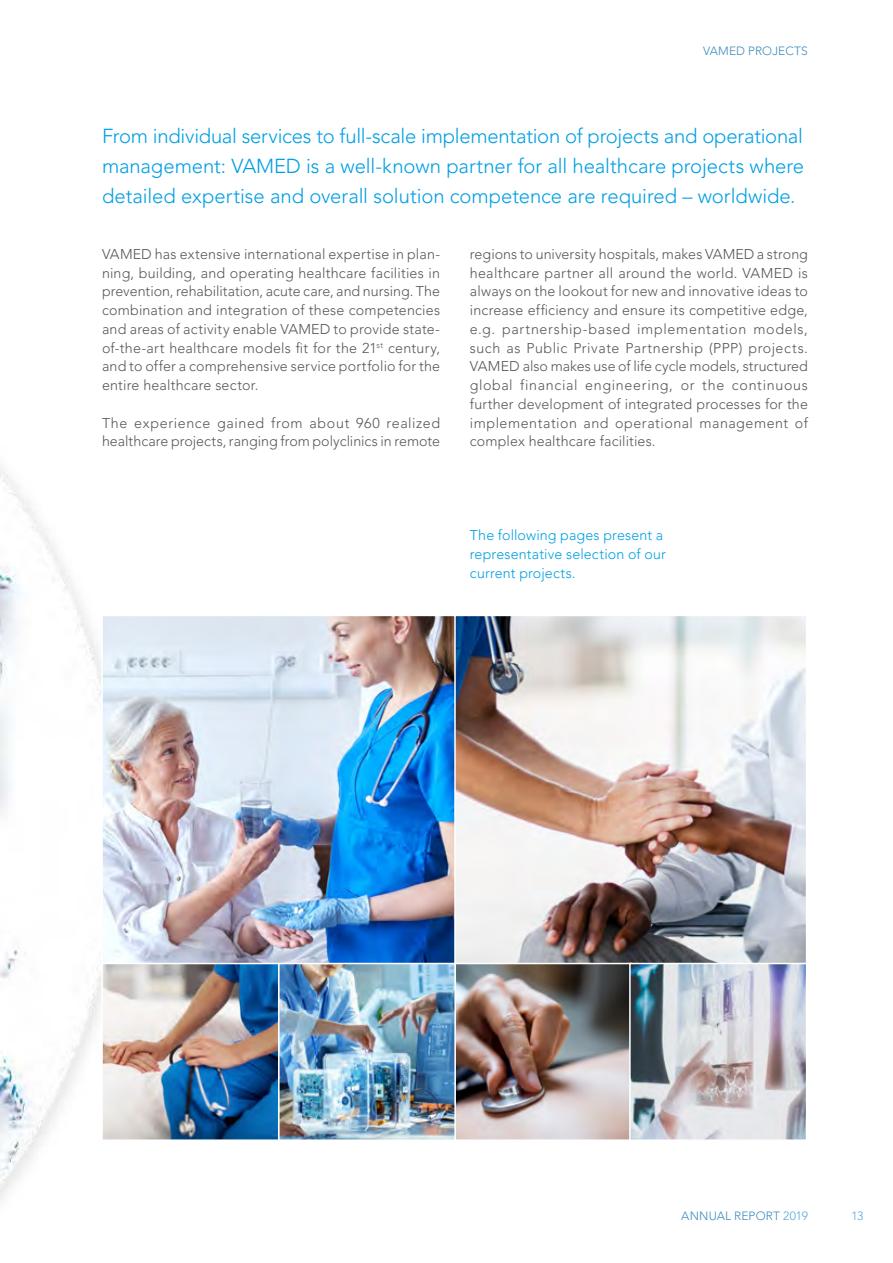
<style>
.page{position:relative;width:893px;height:1263px;background:#fff}
.page>*{position:absolute;margin:0;border:0;box-sizing:border-box;transform-origin:0 0}
.t1{font:300 20.25px/30px "Avenir";letter-spacing:-.005em;color:#009fe3;text-align:justify}
.t2{font:300 14.25px/18.8px "Avenir";letter-spacing:.015em;color:#575756;text-align:justify}
.t3{font:300 14.25px/18.8px "Avenir";letter-spacing:.01em;color:#009fe3}
.t4{font:300 12px "Avenir";letter-spacing:.01em;color:#3d8bbe}
.t5{font:300 12px "Avenir";color:#56a8dd}
.s1{color:#56a8dd}
</style>
<div class="page">
<img style="left:0;top:468px;width:101px;height:733px">
<img style="left:104px;top:618px;width:349px;height:344px">
<img style="left:453px;top:616px;width:353px;height:346px">
<img style="left:102px;top:962px;width:704px;height:178px">
<p class="t4" style="left:703px;top:44px;width:106px">VAMED PROJECTS</p>
<p class="t1" style="left:102px;top:121px;width:704px">From individual services to full-scale implementation of projects and operational management: VAMED is a well-known partner for all healthcare projects where detailed expertise and overall solution competence are required – worldwide.</p>
<p class="t2" style="left:102px;top:245px;width:340px">VAMED has extensive international expertise in plan&shy;ning, building, and operating healthcare facilities in prevention, rehabilitation, acute care, and nursing. The combination and integration of these competencies and areas of activity enable VAMED to provide state&shy;of-the-art healthcare models fit for the 21<sup>st</sup> century, and to offer a comprehensive service portfolio for the entire healthcare sector.</p>
<p class="t2" style="left:102px;top:413px;width:339px">The experience gained from about 960 realized healthcare projects, ranging from polyclinics in remote</p>
<p class="t2" style="left:470px;top:245px;width:340px">regions to university hospitals, makes VAMED a strong healthcare partner all around the world. VAMED is always on the lookout for new and innovative ideas to increase efficiency and ensure its competitive edge, e.g. partnership-based implementation models, such as Public Private Partnership (PPP) projects.<br>VAMED also makes use of life cycle models, structured glob al financial engineering, or the continuous further development of integrated processes for the implemen tation and operational management of complex healthcare facilities.</p>
<p class="t3" style="left:470px;top:526px;width:197px">The following pages present a representative selection of our current projects.</p>
<p class="t4" style="left:681px;top:1208px;width:128px">ANNUAL REPORT <span class="s1">2019</span></p>
<p class="t5" style="left:851px;top:1208px;width:13px">13</p>
</div>
